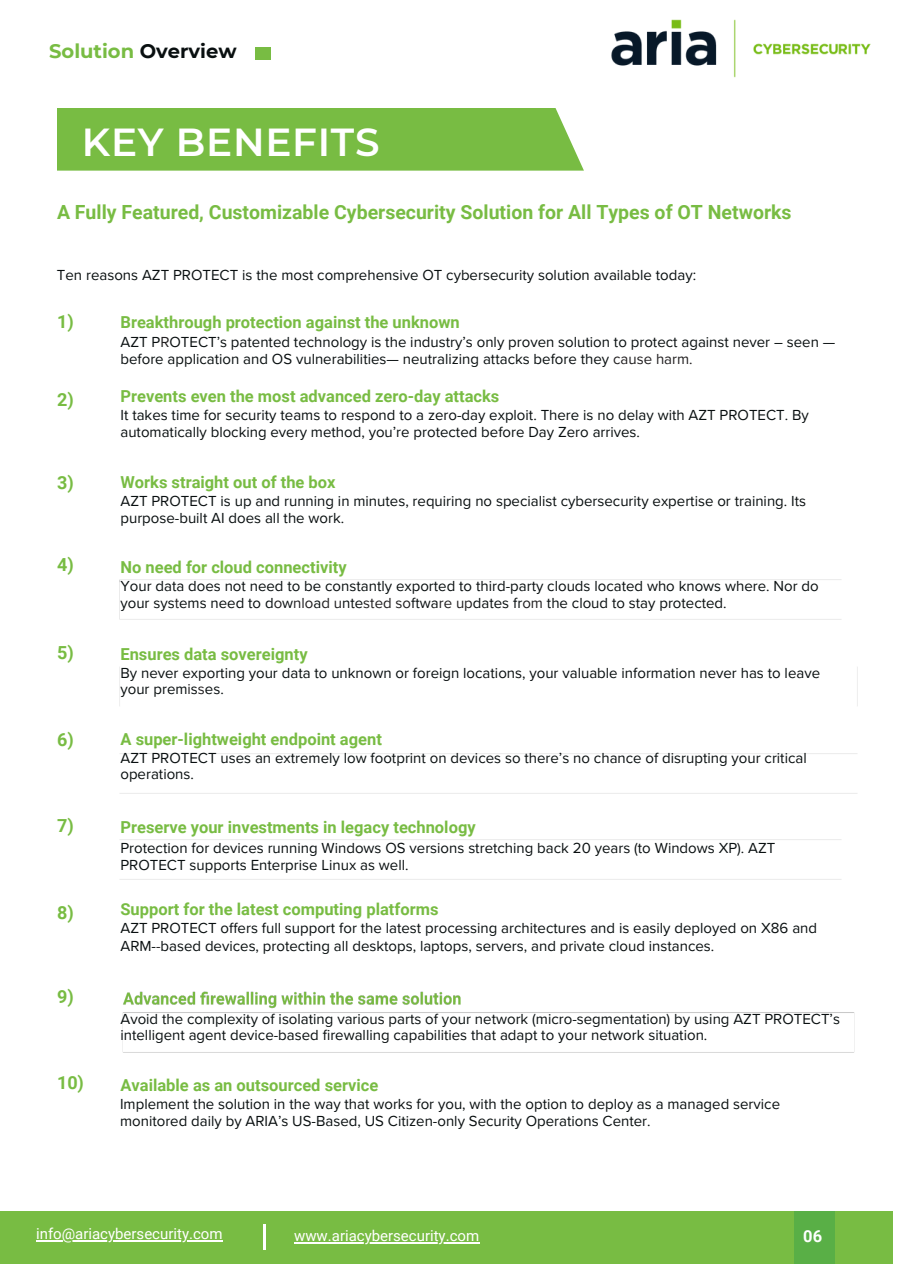
<style>
.page{position:relative;width:918px;height:1264px;background:#fff}
.page>*{position:absolute;margin:0;border:0;box-sizing:border-box;transform-origin:0 0}
.t1{font:600 39px "Montserrat";letter-spacing:.02em;color:#fff}
.t2{font:700 19.5px "Roboto";color:#78bc43}
.t3{font:700 19.5px "Montserrat";color:#78bc43}
.t4{font:700 18px "Roboto";color:#78bc43}
.t5{font:700 16.5px "Roboto";color:#78bc43}
.t6{font:700 16.5px "Roboto";color:#fff}
.t7{font:15px/16.8px "Proxima Nova";color:#090f10}
.t8{font:15px "Roboto";color:#fff}
.s1{color:#090f10}
.s2{color:#211f20}
</style>
<div class="page">
<div style="left:57px;top:108px;width:527px;height:63px;background:#78bc43"></div>
<svg style="left:255px;top:47px;width:16px;height:13px"></svg>
<div style="left:256px;top:47px;width:14px;height:13px;background:#78bc43"></div>
<img style="left:122px;top:991px;width:733px;height:62px">
<div style="left:0;top:1211px;width:893px;height:52px;background:#78bc43"></div>
<svg style="left:264px;top:1224px;width:1px;height:25px"></svg>
<div style="left:795px;top:1211px;width:39px;height:52px;background:#59af46"></div>
<img style="left:611px;top:19px;width:260px;height:59px">
<hr style="left:36px;top:1240px;width:187px;height:1px;background:#fff">
<hr style="left:294px;top:1242px;width:185px;height:1px;background:#fff">
<h2 class="t3" style="left:49px;top:39px;width:189px">Solution <span class="s1">Overview</span></h2>
<h2 class="t1" style="left:82px;top:118px;width:299px">KEY BENEFITS</h2>
<h3 class="t2" style="left:57px;top:200px;width:736px">A Fully Featured, Customizable Cybersecurity Solution for All Types of OT Networks</h3>
<p class="t7" style="left:57px;top:267px;width:641px">Ten reasons AZT PROTECT is the most comprehensive OT cybersecurity solution available today:</p>
<p class="t4" style="left:57px;top:311px;width:18px">1)</p>
<p class="t5" style="left:120px;top:313px;width:341px">Breakthrough protection against the unknown</p>
<p class="t4" style="left:57px;top:389px;width:18px">2)</p>
<p class="t7" style="left:120px;top:334px;width:716px">AZT P<span class="s2">R</span>OTECT’s patented technology is the industry’s only proven solution to protect against never – seen — before application and OS vulnerabilities— neutralizing attacks before they <span class="s2">cause harm.</span></p>
<p class="t5" style="left:120px;top:387px;width:380px">Prevents even the most advanced zero-day attacks</p>
<p class="t7" style="left:120px;top:407px;width:690px">It takes time for security teams to respond to a zero-day exploit. There is no delay with AZT PROTECT. By automatically blocking every method, you’re protected before Day Zero arrives.</p>
<p class="t4" style="left:57px;top:472px;width:18px">3)</p>
<h3 class="t4" style="left:57px;top:554px;width:18px">4)</h3>
<p class="t5" style="left:120px;top:472px;width:217px">Works straight out of the box</p>
<h2 class="t7" style="left:120px;top:493px;width:687px">AZT PROTECT is up and running in minutes, requiring no specialist cybersecurity expertise or training. Its purpose-built AI does all the work.</h2>
<h2 class="t5" style="left:120px;top:557px;width:228px">No need for cloud connectivity</h2>
<h2 class="t7" style="left:120px;top:578px;width:700px">Your data does not need to be constantly exported to third-party clouds located who knows where. Nor do your sys<span class="s2">t</span>ems need to d<span class="s2">o</span>w<span class="s2">nlo</span>a<span class="s2">d u</span>nte<span class="s2">sted so</span>ftwa<span class="s2">re up</span>dates fr<span class="s2">om</span> the cloud to stay protected.</h2>
<p class="t4" style="left:57px;top:642px;width:18px">5)</p>
<h2 class="t5" style="left:120px;top:644px;width:189px">Ensures data sovereignty</h2>
<p class="t7" style="left:120px;top:664px;width:701px">By never exporting your data to unknown or foreign locations, your valuable information never has to leave your prem<span class="s2">i</span>s<span class="s2">s</span>es.</p>
<p class="t4" style="left:57px;top:729px;width:18px">6)</p>
<h2 class="t5" style="left:120px;top:729px;width:263px">A super-lightweight endpoint agent</h2>
<p class="t7" style="left:120px;top:749px;width:688px">AZT PROTECT uses an extremely low footprint on devices so there’s no chance of disrupting your critical operations.</p>
<p class="t4" style="left:57px;top:815px;width:18px">7)</p>
<p class="t5" style="left:120px;top:817px;width:357px">Preserve your investments in legacy technology</p>
<p class="t7" style="left:120px;top:839px;width:657px">Protection for devices running Windows OS versions stretching back 20 years (to Windows XP). AZT<br>PROTECT supports Enterprise Linux as well.</p>
<p class="t4" style="left:57px;top:902px;width:18px">8)</p>
<p class="t5" style="left:120px;top:899px;width:320px">Support for the latest computing platforms</p>
<p class="t7" style="left:120px;top:920px;width:698px">AZT PROTECT offers full support for the latest processing architectures and is easily deployed on X86 and</p>
<p class="t7" style="left:120px;top:937px;width:595px">ARM-<span class="s2">-</span>based devices, protecting all desktops, laptops, servers, and private cloud instances.</p>
<p class="t4" style="left:57px;top:986px;width:18px">9)</p>
<p class="t7" style="left:120px;top:1010px;width:721px">Avoid the complexity of isolating various parts of your network (micro-segmentation) by using AZT PROTECT’s intelligent agent device-based firewalling capabilities that adapt to your network situation.</p>
<h2 class="t4" style="left:57px;top:1072px;width:28px">10)</h2>
<h2 class="t5" style="left:120px;top:1075px;width:259px">Available as an outsourced service</h2>
<h3 class="t7" style="left:120px;top:1095px;width:662px">Implement the solution in the way that works for you, with the option to deploy as a managed service monitored daily by ARIA’s US-Based, US Citizen-only Security Operations Center.</h3>
<p class="t8" style="left:36px;top:1225px;width:188px">info@ariacybersecurity.com</p>
<p class="t8" style="left:294px;top:1226px;width:187px">www.ariacybersecurity.com</p>
<p class="t6" style="left:803px;top:1226px;width:20px">06</p>
</div>
